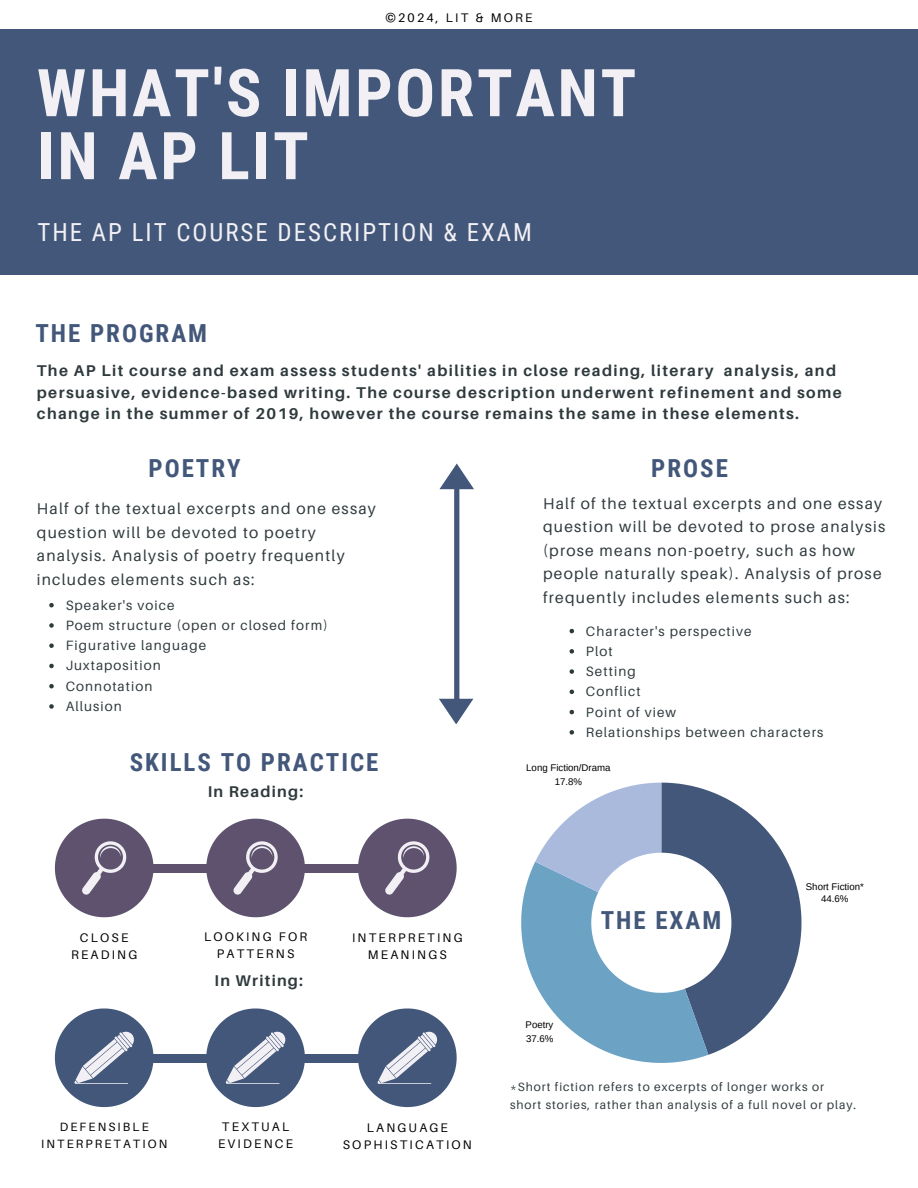
<style>
.page{position:relative;width:918px;height:1188px;background:#fff}
.page>*{position:absolute;margin:0;border:0;box-sizing:border-box;transform-origin:0 0}
.t1{font:700 66px/63px "Roboto Condensed";letter-spacing:.04em;color:#f2f0f5}
.t2{font:700 24.9px "Roboto Condensed";letter-spacing:.08em;color:#425779}
.t3{font:24.9px "Roboto Condensed";letter-spacing:.08em;color:#f2f0f5}
.t4{font:15.6px/23.7px "Aileron";letter-spacing:.08em;color:#2f3a3d}
.t5{font:700 15.6px/21.3px "Aileron";letter-spacing:.09em;color:#2f3a3d}
.t6{font:13.5px "Aileron";letter-spacing:.08em;color:#2f3a3d}
.t7{font:12.45px/16.8px "Aileron";letter-spacing:.18em;color:#000;text-align:center}
.t8{font:12px/18px "Aileron";letter-spacing:.08em;color:#2f3a3d}
.t9{font:12px/16.8px "Aileron";letter-spacing:.18em;color:#000;text-align:center}
.t10{font:9.6px/14px "Arimo";color:#000;text-align:center}
</style>
<div class="page">
<div style="left:0;top:30px;width:918px;height:244px;background:#425779"></div>
<svg style="left:521px;top:783px;width:281px;height:280px"></svg>
<div style="left:82px;top:865px;width:344px;height:7px;background:#5e526e"></div>
<div style="left:83px;top:1054px;width:345px;height:8px;background:#425779"></div>
<svg style="left:55px;top:819px;width:98px;height:98px"></svg>
<svg style="left:206px;top:819px;width:99px;height:98px"></svg>
<svg style="left:358px;top:819px;width:99px;height:98px"></svg>
<svg style="left:55px;top:1008px;width:98px;height:99px"></svg>
<svg style="left:206px;top:1008px;width:99px;height:99px"></svg>
<svg style="left:358px;top:1008px;width:99px;height:99px"></svg>
<svg style="left:439px;top:464px;width:35px;height:260px"></svg>
<svg style="left:49px;top:603px;width:5px;height:4px"></svg>
<svg style="left:49px;top:623px;width:5px;height:5px"></svg>
<svg style="left:49px;top:643px;width:5px;height:5px"></svg>
<svg style="left:49px;top:664px;width:5px;height:4px"></svg>
<svg style="left:49px;top:684px;width:5px;height:4px"></svg>
<svg style="left:49px;top:704px;width:5px;height:5px"></svg>
<svg style="left:570px;top:629px;width:4px;height:4px"></svg>
<svg style="left:570px;top:649px;width:4px;height:5px"></svg>
<svg style="left:570px;top:669px;width:4px;height:5px"></svg>
<svg style="left:570px;top:690px;width:4px;height:4px"></svg>
<svg style="left:570px;top:710px;width:4px;height:4px"></svg>
<svg style="left:570px;top:730px;width:4px;height:5px"></svg>
<p class="t7" style="left:386px;top:9px;width:148px">©2024, LIT &amp; MORE</p>
<h3 class="t1" style="left:37px;top:62px;width:601px">WHAT'S IMPORTANT<br>IN AP LIT</h3>
<h2 class="t3" style="left:38px;top:218px;width:496px">THE AP LIT COURSE DESCRIPTION &amp; EXAM</h2>
<p class="t2" style="left:35px;top:319px;width:173px">THE PROGRAM</p>
<p class="t5" style="left:37px;top:360px;width:806px">The AP Lit course and exam assess students' abilities in close reading, literary analysis, and persuasive, evidence-based writing. The course description underwent refinement and some change in the summer of 2019, however the course remains the same in these elements.</p>
<h1 class="t2" style="left:149px;top:454px;width:94px">POETRY</h1>
<h4 class="t2" style="left:651px;top:454px;width:78px">PROSE</h4>
<h2 class="t4" style="left:37px;top:496px;width:341px">Half of the textual excerpts and one essay question will be devoted to poetry analysis. Analysis of poetry frequently includes elements such as:</h2>
<h5 class="t6" style="left:66px;top:597px;width:110px">Speaker's voice</h5>
<p class="t6" style="left:66px;top:617px;width:263px">Poem structure (open or closed form)</p>
<p class="t6" style="left:66px;top:637px;width:142px">Figurative language</p>
<p class="t6" style="left:66px;top:657px;width:97px">Juxtaposition</p>
<p class="t6" style="left:66px;top:678px;width:88px">Connotation</p>
<p class="t6" style="left:66px;top:698px;width:58px">Allusion</p>
<p class="t2" style="left:130px;top:748px;width:250px">SKILLS TO PRACTICE</p>
<p class="t5" style="left:208px;top:780px;width:97px">In Reading:</p>
<h6 class="t7" style="left:71px;top:929px;width:68px">CLOSE<br>READING</h6>
<h6 class="t7" style="left:204px;top:928px;width:105px">LOOKING FOR<br>PATTERNS</h6>
<h6 class="t7" style="left:352px;top:929px;width:112px">INTERPRETING<br>MEANINGS</h6>
<p class="t5" style="left:215px;top:969px;width:90px">In Writing:</p>
<h4 class="t9" style="left:41px;top:1118px;width:128px">DEFENSIBLE<br>INTERPRETATION</h4>
<p class="t7" style="left:218px;top:1118px;width:77px">TEXTUAL<br>EVIDENCE</p>
<p class="t7" style="left:343px;top:1119px;width:131px">LANGUAGE<br>SOPHISTICATION</p>
<p class="t4" style="left:543px;top:491px;width:344px">Half of the textual excerpts and one essay question will be devoted to prose analysis (prose means non-poetry, such as how people naturally speak). Analysis of prose frequently includes elements such as:</p>
<h2 class="t6" style="left:586px;top:622px;width:167px">Character's perspective</h2>
<h4 class="t6" style="left:586px;top:643px;width:28px">Plot</h4>
<p class="t6" style="left:586px;top:663px;width:51px">Setting</p>
<p class="t6" style="left:586px;top:683px;width:56px">Conflict</p>
<p class="t6" style="left:586px;top:703px;width:92px">Point of view</p>
<p class="t6" style="left:586px;top:724px;width:239px">Relationships between characters</p>
<p class="t10" style="left:526px;top:761px;width:86px">Long Fiction/Drama<br>17.8%</p>
<p class="t10" style="left:526px;top:1018px;width:29px;text-align:left">Poetry<br>37.6%</p>
<h6 class="t2" style="left:601px;top:906px;width:122px">THE EXAM</h6>
<p class="t10" style="left:806px;top:881px;width:59px;line-height:12.1px">Short Fiction*<br>44.6%</p>
<p class="t8" style="left:510px;top:1077px;width:348px">*Short fiction refers to excerpts of longer works or short stories, rather than analysis of a full novel or play.</p>
</div>
